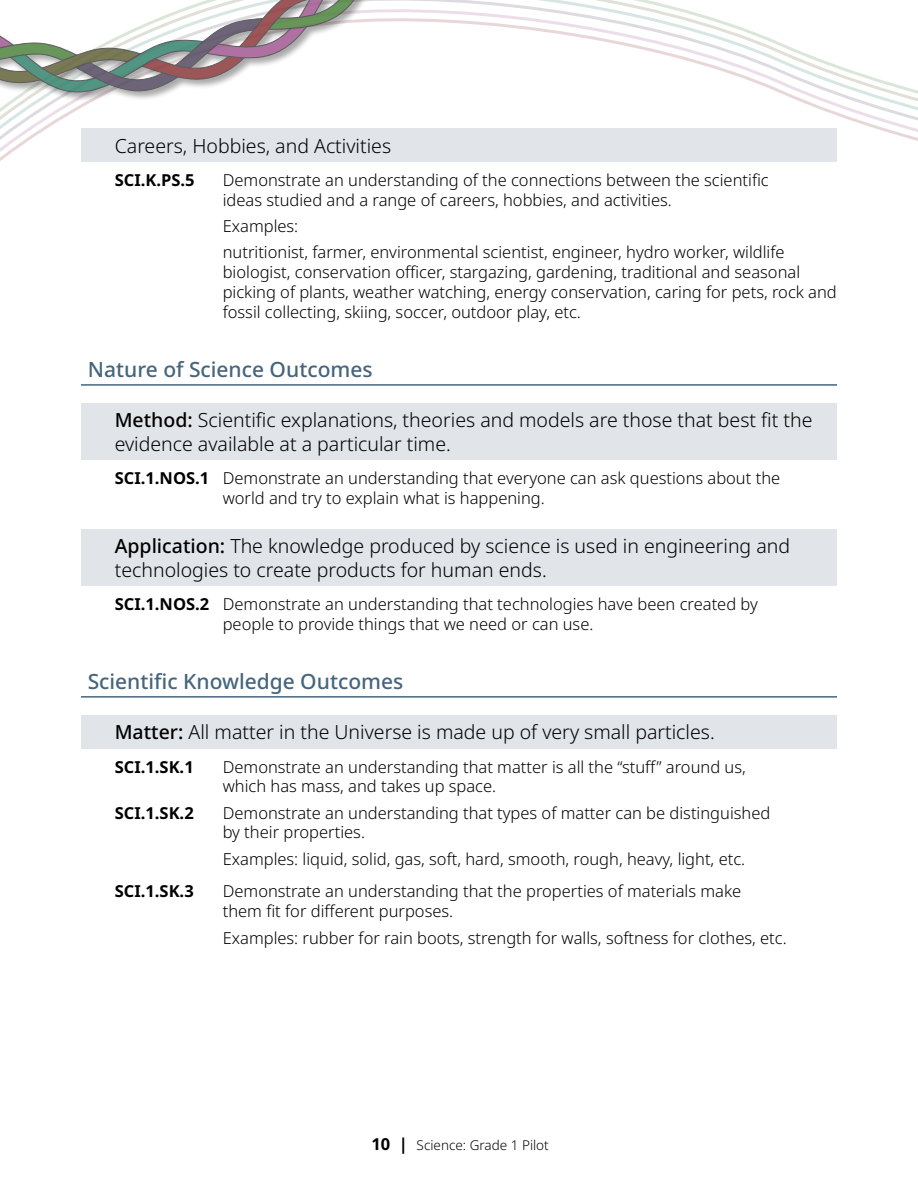
<style>
.page{position:relative;width:918px;height:1188px;background:#fff}
.page>*{position:absolute;margin:0;border:0;box-sizing:border-box;transform-origin:0 0}
.Header_Outcomes{font:500 21px "Noto Sans";color:#45657d}
.GLO{font:300 19.5px/23.4px "Noto Sans";color:#000}
.Bullet_Outcome_no_bullet_End{font:300 16.5px/19.8px "Noto Sans";color:#000}
.Learning_Outcome{font:300 16.5px/19.8px "Noto Sans";color:#000}
.Learning_Outcome_End{font:300 16.5px/19.8px "Noto Sans";color:#000}
.Learning_Outcome-2{font:700 16.5px "Noto Sans";color:#000}
.Bullet_Outcome_no_bullet{font:300 16.5px "Noto Sans";color:#000}
.t1{font:300 13.5px "Noto Sans";color:#000}
.s1{font-weight:500}
.s2{font-weight:700}
.s3{font-weight:700;font-size:16.5px}
</style>
<div class="page">
<svg style="left:0;top:0;width:918px;height:161px"></svg>
<div style="left:0;top:0;width:515px;height:102px;background:#000;opacity:.4"></div>
<svg style="left:0;top:0;width:407px;height:96px"></svg>
<div style="left:81px;top:129px;width:756px;height:33px;background:#e1e4e8"></div>
<hr style="left:81px;top:384px;width:756px;height:2px;background:#45657d">
<div style="left:81px;top:403px;width:756px;height:57px;background:#e1e4e8"></div>
<div style="left:81px;top:529px;width:756px;height:56px;background:#e1e4e8"></div>
<hr style="left:81px;top:696px;width:756px;height:2px;background:#45657d">
<div style="left:81px;top:715px;width:756px;height:33px;background:#e1e4e8"></div>
<h4 class="GLO" style="left:115px;top:134px;width:278px">Careers, Hobbies, and Activities</h4>
<p class="Learning_Outcome-2" style="left:115px;top:168px;width:81px">SCI.K.PS.5</p>
<p class="Learning_Outcome" style="left:223px;top:170px;width:548px">Demonstrate an understanding of the connections between the scientific ideas studied and a range of careers, hobbies, and activities.</p>
<p class="Bullet_Outcome_no_bullet" style="left:223px;top:214px;width:77px">Examples:</p>
<h3 class="Bullet_Outcome_no_bullet_End" style="left:223px;top:243px;width:616px">nutritionist, farmer, environmental scientist, engineer, hydro worker, wildlife biologist, conservation officer, stargazing, gardening, traditional and seasonal picking of plants, weather watching, energy conservation, caring for pets, rock and fossil collecting, skiing, soccer, outdoor play, etc.</h3>
<h3 class="Header_Outcomes" style="left:88px;top:355px;width:286px">Nature of Science Outcomes</h3>
<h4 class="GLO" style="left:115px;top:409px;width:699px"><span class="s1">Method:</span> Scientific explanations, theories and models are those that best fit the evidence available at a particular time.</h4>
<p class="Learning_Outcome_End" style="left:223px;top:469px;width:559px;text-indent:-108px"><span class="s2">SCI.1.NOS.1</span> Demonstrate an understanding that everyone can ask questions about the world and try to explain what is happening.</p>
<h4 class="GLO" style="left:115px;top:535px;width:677px"><span class="s1">Application:</span> The knowledge produced by science is used in engineering and technologies to create products for human ends.</h4>
<p class="Learning_Outcome_End" style="left:223px;top:594px;width:537px;text-indent:-108px"><span class="s2">SCI.1.NOS.2</span> Demonstrate an understanding that technologies have been created by people to provide things that we need or can use.</p>
<h3 class="Header_Outcomes" style="left:88px;top:667px;width:317px">Scientific Knowledge Outcomes</h3>
<h4 class="GLO" style="left:115px;top:721px;width:602px"><span class="s1">Matter:</span> All matter in the Universe is made up of very small particles.</h4>
<p class="Learning_Outcome-2" style="left:115px;top:755px;width:81px">SCI.1.SK.1</p>
<p class="Learning_Outcome" style="left:223px;top:757px;width:525px">Demonstrate an understanding that matter is all the “stuff” around us, which has mass, and takes up space.</p>
<p class="Learning_Outcome-2" style="left:115px;top:801px;width:81px">SCI.1.SK.2</p>
<p class="Learning_Outcome" style="left:223px;top:803px;width:549px">Demonstrate an understanding that types of matter can be distinguished by their properties.</p>
<h3 class="Bullet_Outcome_no_bullet_End" style="left:223px;top:849px;width:524px">Examples: liquid, solid, gas, soft, hard, smooth, rough, heavy, light, etc.</h3>
<p class="Learning_Outcome-2" style="left:115px;top:880px;width:81px">SCI.1.SK.3</p>
<p class="Learning_Outcome" style="left:223px;top:882px;width:520px">Demonstrate an understanding that the properties of materials make them fit for different purposes.</p>
<h3 class="Bullet_Outcome_no_bullet_End" style="left:223px;top:928px;width:566px">Examples: rubber for rain boots, strength for walls, softness for clothes, etc.</h3>
<p class="t1" style="left:372px;top:1135px;width:179px"><span class="s3">10 |</span> Science: Grade 1 Pilot</p>
</div>
